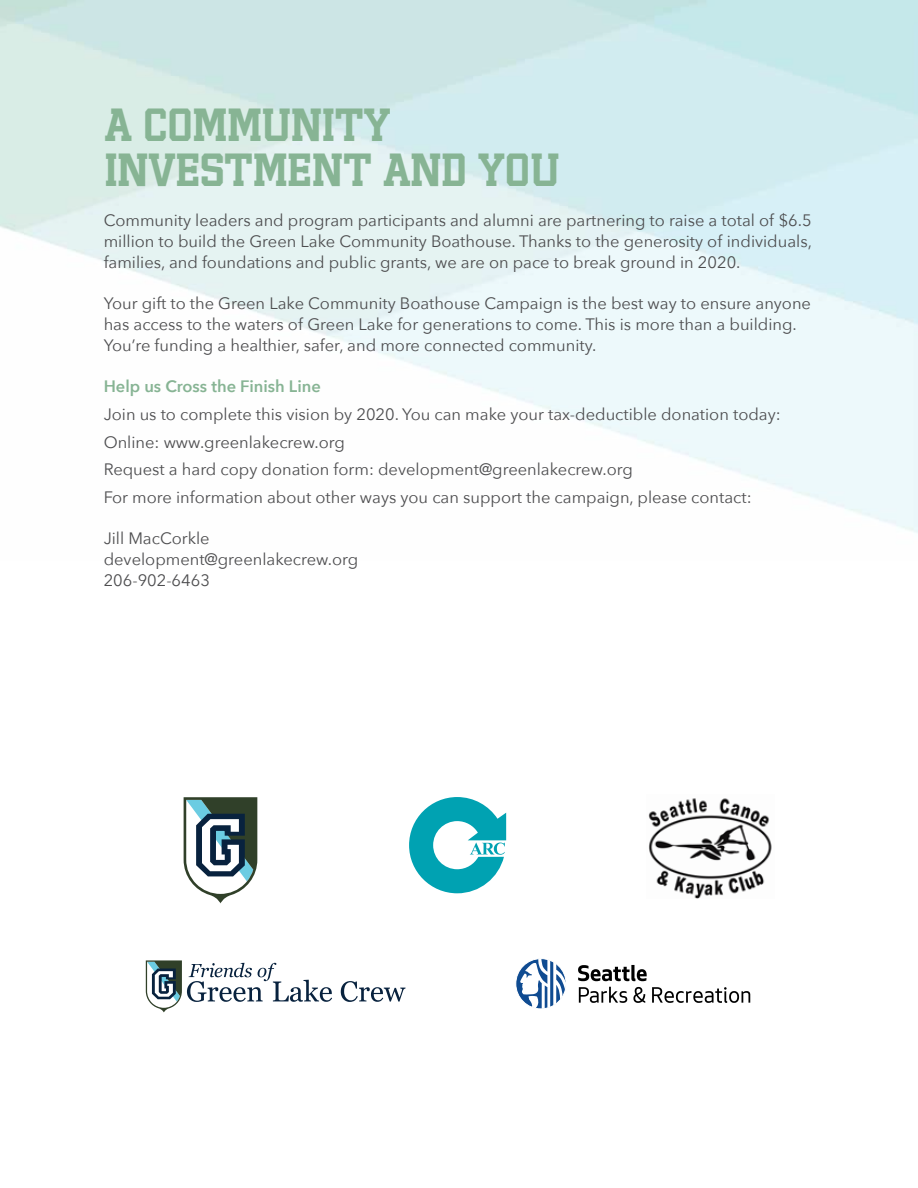
<style>
.page{position:relative;width:918px;height:1188px;background:#fff}
.page>*{position:absolute;margin:0;border:0;box-sizing:border-box;transform-origin:0 0}
.t1{font:700 45px/45px "Player Pro";color:#87b494}
.t2{font:16.5px/21px "Avenir Next";color:#4d4d4f}
.t3{font:600 16.5px "Avenir Next";color:#87b494}
</style>
<div class="page">
<svg style="left:341px;top:981px;width:65px;height:21px"></svg>
<svg style="left:146px;top:960px;width:186px;height:52px"></svg>
<svg style="left:184px;top:797px;width:73px;height:106px"></svg>
<svg style="left:409px;top:797px;width:97px;height:96px"></svg>
<img style="left:648px;top:798px;width:124px;height:101px">
<svg style="left:520px;top:959px;width:46px;height:50px"></svg>
<svg style="left:578px;top:965px;width:69px;height:16px"></svg>
<svg style="left:579px;top:987px;width:48px;height:16px"></svg>
<svg style="left:633px;top:987px;width:12px;height:16px"></svg>
<svg style="left:652px;top:987px;width:98px;height:16px"></svg>
<h1 class="t1" style="left:105px;top:102px;width:456px">A COMMUNITY<br>INVESTMENT AND YOU</h1>
<p class="t2" style="left:104px;top:209px;width:710px;text-align:justify">Community leaders and program participants and alumni are partnering to raise a total of $6.5 million to build the Green Lake Community Boathouse. Thanks to the generosity of individuals, families, and foundations and public grants, we are on pace to break ground in 2020.</p>
<p class="t2" style="left:104px;top:292px;width:709px">Your gift to the Green Lake Community Boathouse Campaign is the best way to ensure anyone has access to the waters of Green Lake for generations to come. This is more than a building.<br>You’re funding a healthier, safer, and more connected community.</p>
<p class="t3" style="left:104px;top:372px;width:219px">Help us Cross the Finish Line</p>
<p class="t2" style="left:104px;top:400px;width:679px;line-height:27.8px">Join us to complete this vision by 2020. You can make your tax-deductible donation today:<br>Online: www.greenlakecrew.org<br>Request a hard copy donation form: development@greenlakecrew.org<br>For more information about other ways you can support the campaign, please contact:</p>
<p class="t2" style="left:104px;top:527px;width:256px">Jill MacCorkle development@greenlakecrew.org<br>206-902-6463</p>
</div>
